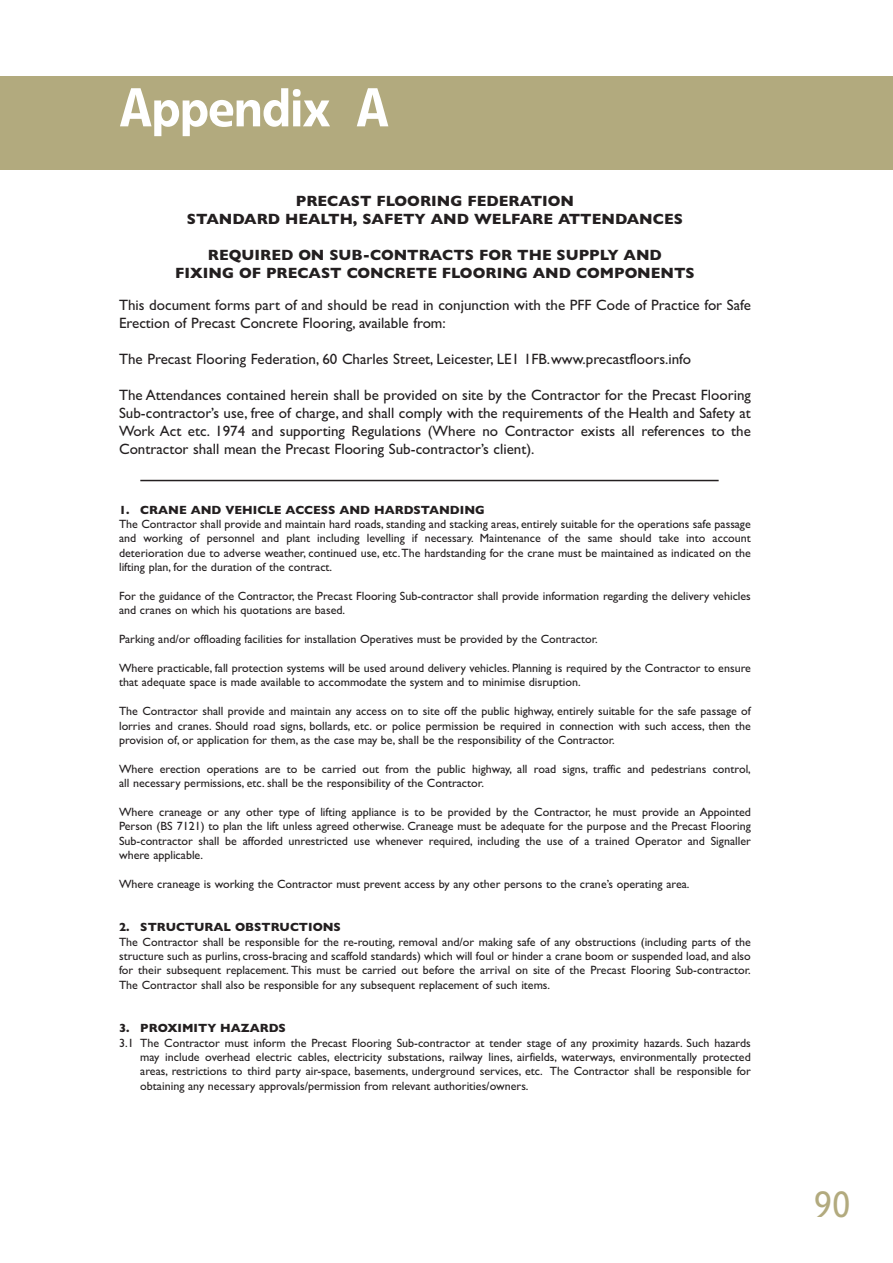
<style>
.page{position:relative;width:893px;height:1263px;background:#fff}
.page>*{position:absolute;margin:0;border:0;box-sizing:border-box;transform-origin:0 0}
.t1{font:500 54px "Evo BQ";letter-spacing:-.025em;color:#fff}
.t2{font:36px "Evo BQ";color:#b2aa7e}
.t3{font:15px/18px "Gill Sans";color:#231f20}
.t4{font:700 15px/18px "Gill Sans";color:#231f20;text-align:center}
.t5{font:12px/14.4px "Gill Sans";color:#231f20;text-align:justify}
.t6{font:700 12px "Gill Sans";color:#231f20}
</style>
<div class="page">
<div style="left:0;top:77px;width:893px;height:93px;background:#b2aa7e"></div>
<hr style="left:140px;top:480px;width:579px;height:1px;background:#231f20">
<h1 class="t1" style="left:119px;top:88px;width:272px">Appendix A</h1>
<p class="t4" style="left:187px;top:193px;width:497px">PRECAST FLOORING FEDERATION<br>STANDARD HEALTH, SAFETY AND WELFARE ATTENDANCES</p>
<p class="t4" style="left:175px;top:247px;width:521px">REQUIRED ON SUB-CONTRACTS FOR THE SUPPLY AND<br>FIXING OF PRECAST CONCRETE FLOORING AND COMPONENTS</p>
<p class="t3" style="left:119px;top:298px;width:633px">This document forms part of and should be read in conjunction with the PFF Code of Practice for Safe<br>Erection of Precast Concrete Flooring, available from:</p>
<p class="t3" style="left:119px;top:352px;width:574px">The Precast Flooring Federation, 60 Charles Street, Leicester, LE1 1FB.www.precastfloors.info</p>
<p class="t3" style="left:119px;top:388px;width:633px;text-align:justify">The Attendances contained herein shall be provided on site by the Contractor for the Precast Flooring Sub-contractor’s use, free of charge, and shall comply with the requirements of the Health and Safety at Work Act etc. 1974 and supporting Regulations (Where no Contractor exists all references to the Contractor shall mean the Precast Flooring Sub-contractor’s client).</p>
<p class="t6" style="left:119px;top:505px;width:367px">1. CRANE AND VEHICLE ACCESS AND HARDSTANDING</p>
<p class="t5" style="left:119px;top:518px;width:633px">The Contractor shall provide and maintain hard roads, standing and stacking areas, entirely suitable for the operations safe passage and working of personnel and plant including levelling if necessary. Maintenance of the same should take into account deterioration due to adverse weather, continued use, etc.The hardstanding for the crane must be maintained as indicated on the lifting plan, for the duration of the contract.</p>
<p class="t5" style="left:119px;top:590px;width:633px">For the guidance of the Contractor, the Precast Flooring Sub-contractor shall provide information regarding the delivery vehicles and cranes on which his quotations are based.</p>
<p class="t5" style="left:119px;top:633px;width:480px">Parking and/or offloading facilities for installation Operatives must be provided by the Contractor.</p>
<p class="t5" style="left:119px;top:662px;width:633px">Where practicable, fall protection systems will be used around delivery vehicles. Planning is required by the Contractor to ensure that adequate space is made available to accommodate the system and to minimise disruption.</p>
<p class="t5" style="left:119px;top:705px;width:633px">The Contractor shall provide and maintain any access on to site off the public highway, entirely suitable for the safe passage of lorries and cranes. Should road signs, bollards, etc. or police permission be required in connection with such access, then the provision of, or application for them, as the case may be, shall be the responsibility of the Contractor.</p>
<p class="t5" style="left:119px;top:763px;width:633px">Where erection operations are to be carried out from the public highway, all road signs, traffic and pedestrians control, all necessary permissions, etc. shall be the responsibility of the Contractor.</p>
<p class="t5" style="left:119px;top:806px;width:633px">Where craneage or any other type of lifting appliance is to be provided by the Contractor, he must provide an Appointed Person (BS 7121) to plan the lift unless agreed otherwise. Craneage must be adequate for the purpose and the Precast Flooring Sub-contractor shall be afforded unrestricted use whenever required, including the use of a trained Operator and Signaller where applicable.</p>
<p class="t5" style="left:119px;top:878px;width:572px">Where craneage is working the Contractor must prevent access by any other persons to the crane’s operating area.</p>
<p class="t6" style="left:119px;top:923px;width:223px">2. STRUCTURAL OBSTRUCTIONS</p>
<p class="t5" style="left:119px;top:936px;width:633px">The Contractor shall be responsible for the re-routing, removal and/or making safe of any obstructions (including parts of the structure such as purlins, cross-bracing and scaffold standards) which will foul or hinder a crane boom or suspended load, and also for their subsequent replacement. This must be carried out before the arrival on site of the Precast Flooring Sub-contractor.<br>The Contractor shall also be responsible for any subsequent replacement of such items.</p>
<p class="t6" style="left:119px;top:1024px;width:168px">3. PROXIMITY HAZARDS</p>
<p class="t5" style="left:140px;top:1036px;width:612px;text-indent:-21px">3.1 The Contractor must inform the Precast Flooring Sub-contractor at tender stage of any proximity hazards. Such hazards may include overhead electric cables, electricity substations, railway lines, airfields, waterways, environmentally protected areas, restrictions to third party air-space, basements, underground services, etc. The Contractor shall be responsible for obtaining any necessary approvals/permission from relevant authorities/owners.</p>
<h2 class="t2" style="left:814px;top:1190px;width:38px">90</h2>
</div>
